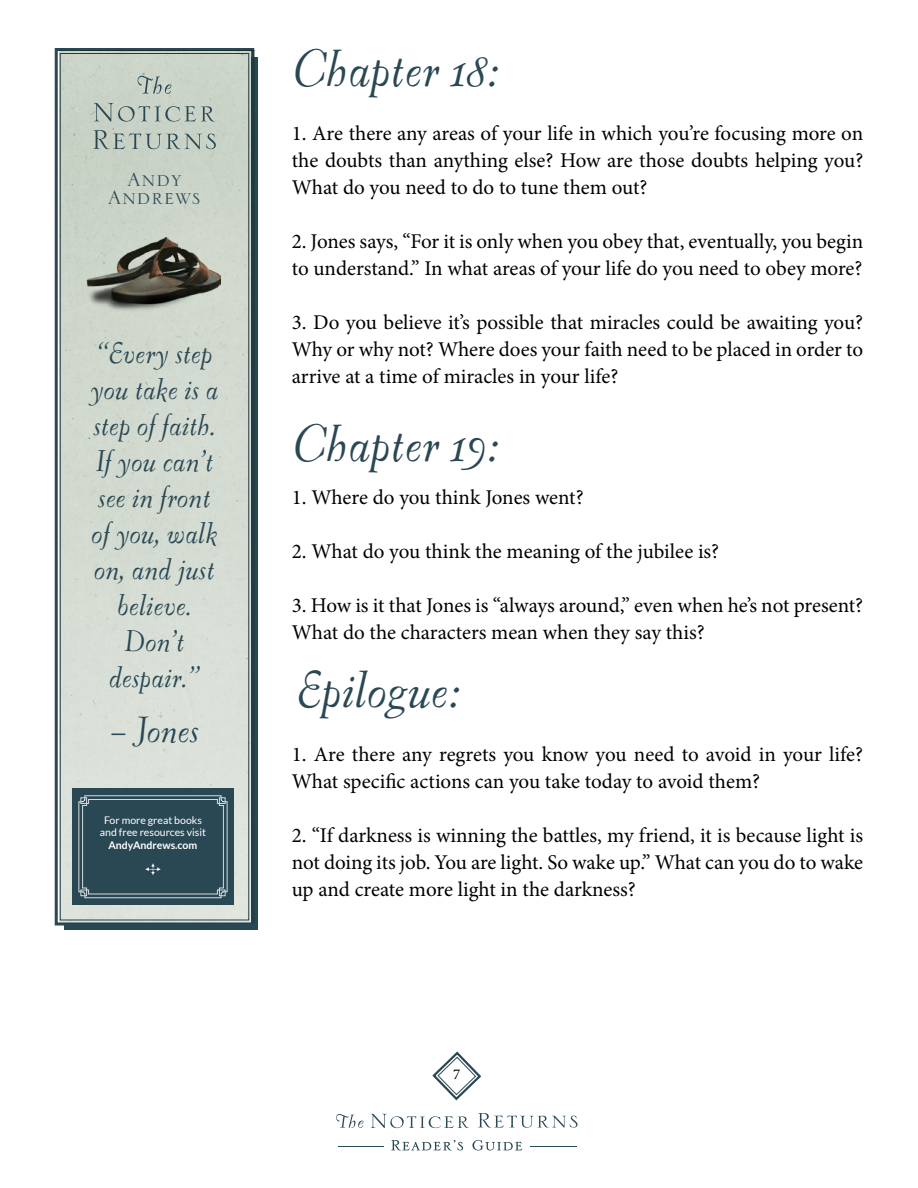
<style>
.page{position:relative;width:918px;height:1188px;background:#fff}
.page>*{position:absolute;margin:0;border:0;box-sizing:border-box;transform-origin:0 0}
.t1{font:italic 49.5px "Oneleigh";color:#2a4854}
.t2{font:italic 34.5px "Oneleigh";color:#2a4854}
.t3{font:italic 28.5px/36px "Oneleigh";color:#2a4854;text-align:center}
.t4{font:25.5px/18px "Serlio LH";letter-spacing:.03em;color:#2a4854;text-align:center}
.t5{font:21px/27px "Minion Pro";letter-spacing:-.005em;color:#000;text-align:justify}
.t6{font:15px "Minion Pro";color:#000}
.t7{font:10.5px/12.6px "Lato";color:#fff;text-align:center}
.t8{font:700 10.5px "Lato";color:#fff}
</style>
<div class="page">
<svg style="left:54px;top:48px;width:202px;height:879px;background:#5c727b"></svg>
<img style="left:59px;top:50px;width:195px;height:873px">
<svg style="left:138px;top:76px;width:33px;height:18px"></svg>
<svg style="left:94px;top:103px;width:121px;height:19px;background:#b0bcb4"></svg>
<svg style="left:93px;top:130px;width:123px;height:19px;background:#adbab2"></svg>
<div style="left:72px;top:788px;width:162px;height:117px;background:#2a4854"></div>
<svg style="left:78px;top:795px;width:150px;height:104px"></svg>
<svg style="left:336px;top:1114px;width:27px;height:14px"></svg>
<svg style="left:371px;top:1114px;width:98px;height:14px"></svg>
<svg style="left:478px;top:1113px;width:99px;height:15px"></svg>
<svg style="left:391px;top:1140px;width:72px;height:10px"></svg>
<svg style="left:472px;top:1140px;width:50px;height:11px"></svg>
<hr style="left:530px;top:1146px;width:47px;height:1px;background:#2a4854">
<hr style="left:338px;top:1146px;width:46px;height:1px;background:#2a4854">
<svg style="left:432px;top:1051px;width:50px;height:50px"></svg>
<div style="left:438px;top:1057px;width:38px;height:38px;border:1px solid #2a4854;border-radius:50%"></div>
<p class="t4" style="left:108px;top:171px;width:94px">Andy<br>Andrews</p>
<h3 class="t3" style="left:90px;top:335px;width:130px">“Every step you take is a step of faith.<br>If you can’t see in front of you, walk on, and just believe.<br>Don’t despair.”</h3>
<h2 class="t2" style="left:110px;top:710px;width:91px">– Jones</h2>
<p class="t7" style="left:100px;top:814px;width:108px">For more great books and free resources visit</p>
<p class="t8" style="left:109px;top:839px;width:90px">AndyAndrews.com</p>
<h1 class="t1" style="left:292px;top:40px;width:207px">Chapter 18:</h1>
<p class="t5" style="left:292px;top:120px;width:573px">1. Are there any areas of your life in which you’re focusing more on the doubts than anything else? How are those doubts helping you?<br>What do you need to do to tune them out?</p>
<p class="t5" style="left:292px;top:228px;width:573px">2. Jones says, “For it is only when you obey that, eventually, you begin to understand.” In what areas of your life do you need to obey more?</p>
<p class="t5" style="left:292px;top:309px;width:573px">3. Do you believe it’s possible that miracles could be awaiting you?<br>Why or why not? Where does your faith need to be placed in order to arrive at a time of miracles in your life?</p>
<h1 class="t1" style="left:292px;top:415px;width:207px">Chapter 19:</h1>
<p class="t5" style="left:292px;top:484px;width:293px">1. Where do you think Jones went?</p>
<p class="t5" style="left:292px;top:538px;width:429px">2. What do you think the meaning of the jubilee is?</p>
<p class="t5" style="left:292px;top:592px;width:573px">3. How is it that Jones is “always around,” even when he’s not present?<br>What do the characters mean when they say this?</p>
<h1 class="t1" style="left:297px;top:661px;width:163px">Epilogue:</h1>
<p class="t5" style="left:292px;top:741px;width:573px">1. Are there any regrets you know you need to avoid in your life?<br>What specific actions can you take today to avoid them?</p>
<p class="t5" style="left:292px;top:822px;width:573px">2. “If darkness is winning the battles, my friend, it is because light is not doing its job. You are light. So wake up.” What can you do to wake up and create more light in the darkness?</p>
<p class="t6" style="left:453px;top:1064px;width:9px">7</p>
</div>
